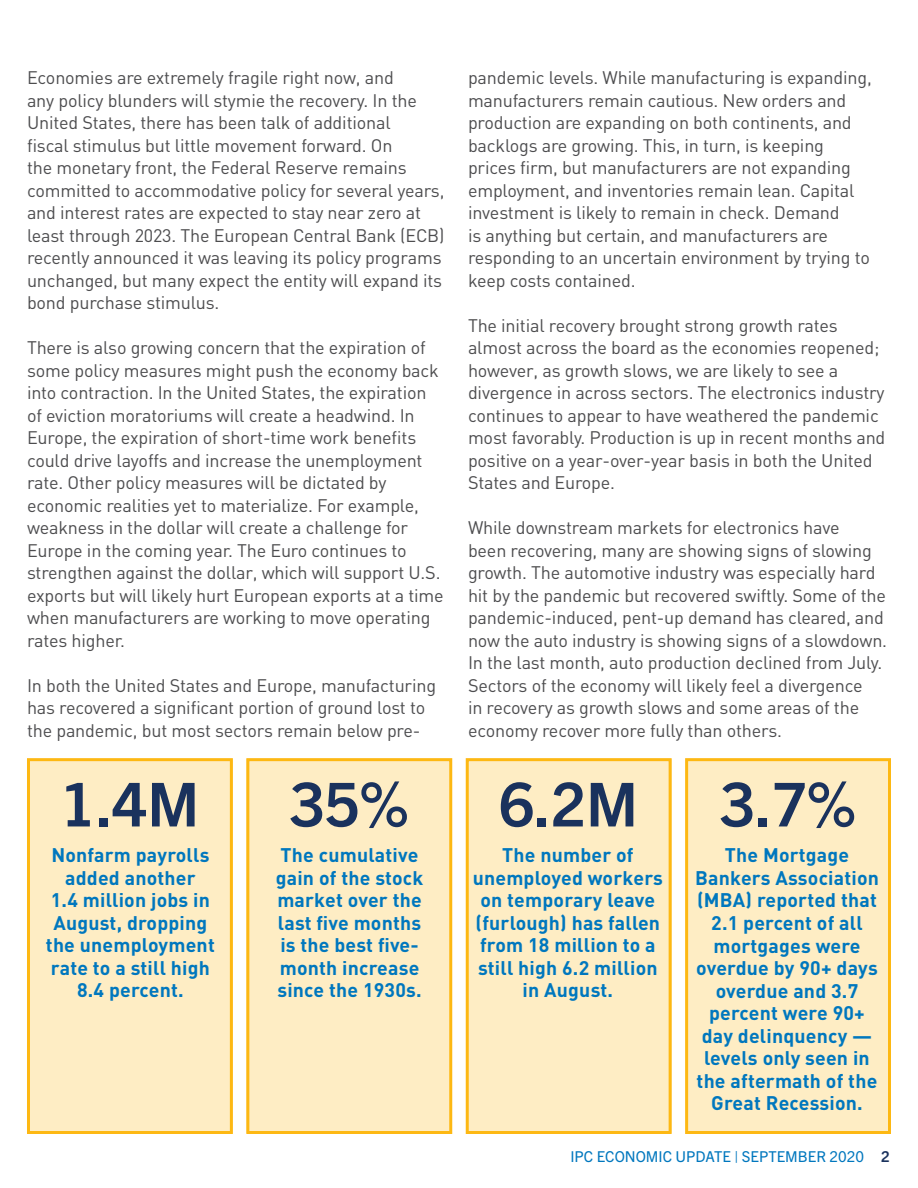
<style>
.page{position:relative;width:918px;height:1188px;background:#fff}
.page>*{position:absolute;margin:0;border:0;box-sizing:border-box;transform-origin:0 0}
.t1{font:700 60.6px "Trade Gothic Next LT Pro";color:#1a325d}
.t2{font:700 19.5px/22.5px "DIN";letter-spacing:.01em;color:#0077be;text-align:center}
.t3{font:18px/22.5px "DIN";letter-spacing:-.01em;color:#4d4d4f}
.t4{font:15px "Trade Gothic Next LT Pro";color:#0077be}
.s1{font-weight:700;color:#1a325d}
</style>
<div class="page">
<div style="left:27px;top:759px;width:206px;height:373px;background:#feedc4"></div>
<div style="left:246px;top:759px;width:206px;height:373px;background:#feedc4"></div>
<div style="left:466px;top:759px;width:206px;height:373px;background:#feedc4"></div>
<div style="left:687px;top:759px;width:204px;height:373px;background:#feedc4"></div>
<div style="left:27px;top:758px;width:206px;height:376px;border:3px solid #fdb813"></div>
<div style="left:466px;top:758px;width:206px;height:376px;border:3px solid #fdb813"></div>
<div style="left:246px;top:758px;width:206px;height:376px;border:3px solid #fdb813"></div>
<div style="left:685px;top:758px;width:206px;height:376px;border:3px solid #fdb813"></div>
<p class="t3" style="left:27px;top:66px;width:419px">Economies are extremely fragile right now, and<br>any policy blunders will stymie the recovery. In the United States, there has been talk of additional<br>fiscal stimulus but little movement forward. On<br>the monetary front, the Federal Reserve remains committed to accommodative policy for several years, and interest rates are expected to stay near zero at least through 2023. The European Central Bank (ECB) recently announced it was leaving its policy programs unchanged, but many expect the entity will expand its bond purchase stimulus.</p>
<p class="t3" style="left:27px;top:336px;width:418px">There is also growing concern that the expiration of some policy measures might push the economy back into contraction. In the United States, the expiration of eviction moratoriums will create a headwind. In Europe, the expiration of short-time work benefits could drive layoffs and increase the unemployment rate. Other policy measures will be dictated by economic realities yet to materialize. For example, weakness in the dollar will create a challenge for Europe in the coming year. The Euro continues to strengthen against the dollar, which will support U.S. exports but will likely hurt European exports at a time when manufacturers are working to move operating rates higher.</p>
<p class="t3" style="left:27px;top:674px;width:411px">In both the United States and Europe, manufacturing has recovered a significant portion of ground lost to the pandemic, but most sectors remain below pre-</p>
<p class="t3" style="left:468px;top:66px;width:405px">pandemic levels. While manufacturing is expanding, manufacturers remain cautious. New orders and production are expanding on both continents, and backlogs are growing. This, in turn, is keeping prices firm, but manufacturers are not expanding employment, and inventories remain lean. Capital investment is likely to remain in check. Demand<br>is anything but certain, and manufacturers are responding to an uncertain environment by trying to keep costs contained.</p>
<p class="t3" style="left:468px;top:314px;width:419px">The initial recovery brought strong growth rates almost across the board as the economies reopened; however, as growth slows, we are likely to see a divergence in across sectors. The electronics industry continues to appear to have weathered the pandemic most favorably. Production is up in recent months and positive on a year-over-year basis in both the United States and Europe.</p>
<p class="t3" style="left:468px;top:516px;width:421px">While downstream markets for electronics have<br>been recovering, many are showing signs of slowing growth. The automotive industry was especially hard hit by the pandemic but recovered swiftly. Some of the pandemic-induced, pent-up demand has cleared, and now the auto industry is showing signs of a slowdown.<br>In the last month, auto production declined from July.<br>Sectors of the economy will likely feel a divergence<br>in recovery as growth slows and some areas of the economy recover more fully than others.</p>
<h1 class="t1" style="left:61px;top:762px;width:140px">1.4M</h1>
<h1 class="t1" style="left:290px;top:762px;width:120px">35%</h1>
<h1 class="t1" style="left:499px;top:762px;width:140px">6.2M</h1>
<h1 class="t1" style="left:720px;top:762px;width:137px">3.7%</h1>
<p class="t2" style="left:46px;top:843px;width:170px">Nonfarm payrolls added another<br>1.4 million jobs in<br>August, dropping the unemployment rate to a still high<br>8.4 percent.</p>
<p class="t2" style="left:473px;top:843px;width:192px">The number of unemployed workers on temporary leave (furlough) has fallen from 18 million to a still high 6.2 million in August.</p>
<p class="t2" style="left:276px;top:843px;width:149px;text-align:left">The cumulative gain of the stock market over the last five months is the best five&shy;month increase since the 1930s.</p>
<p class="t2" style="left:695px;top:843px;width:185px">The Mortgage<br>Bankers Association (MBA) reported that<br>2.1 percent of all mortgages were overdue by 90+ days overdue and 3.7 percent were 90+ day delinquency — levels only seen in the aftermath of the<br>Great Recession.</p>
<p class="t4" style="left:570px;top:1146px;width:321px">IPC ECONOMIC UPDATE | SEPTEMBER 2020 <span class="s1">2</span></p>
</div>
